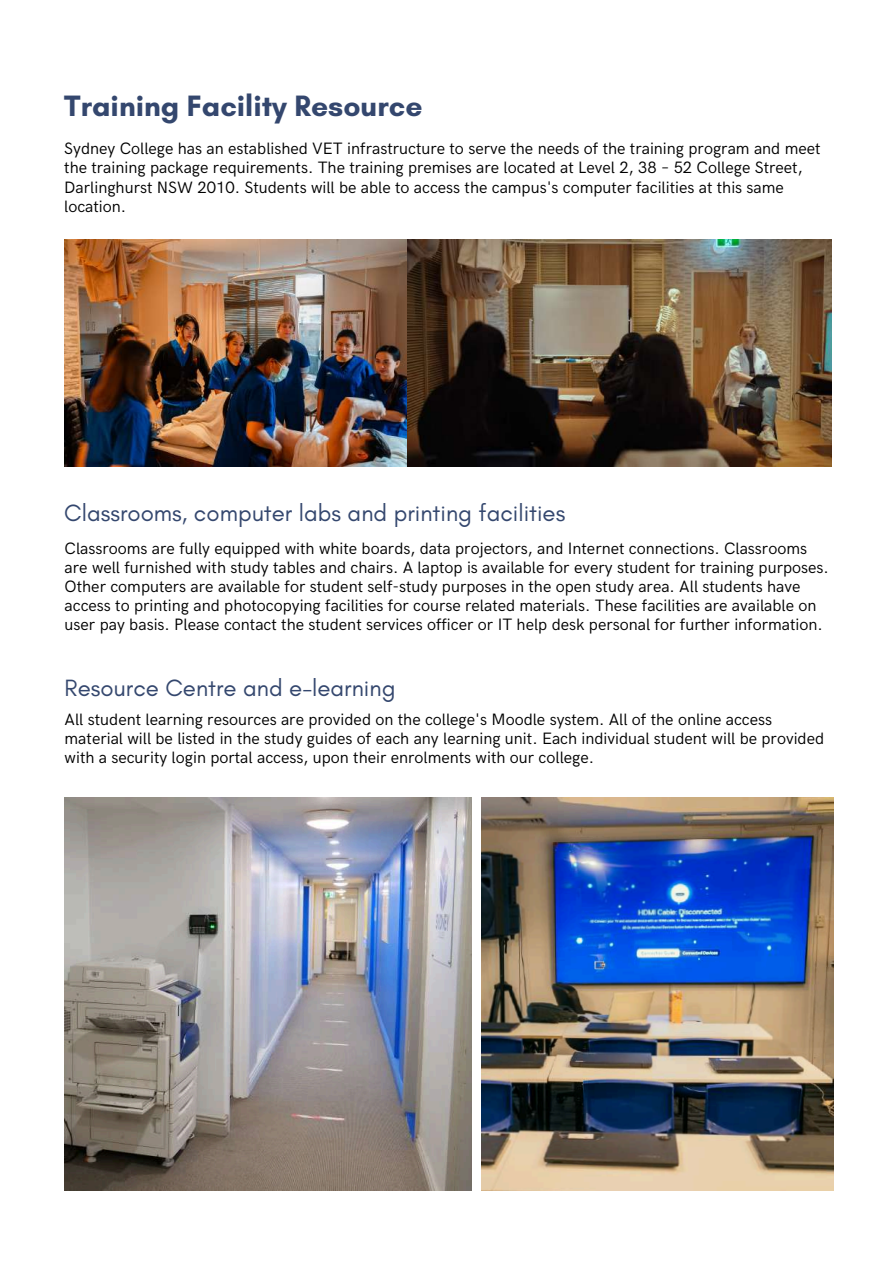
<style>
.page{position:relative;width:894px;height:1264px;background:#fff}
.page>*{position:absolute;margin:0;border:0;box-sizing:border-box;transform-origin:0 0}
.t1{font:700 30px "Glacial Indifference";color:#34476e}
.t2{font:24px "Glacial Indifference";color:#34476e}
.t3{font:16.5px/19.2px "HK Grotesk";color:#000}
</style>
<div class="page">
<img style="left:481px;top:797px;width:352px;height:393px">
<img style="left:64px;top:797px;width:407px;height:393px">
<img style="left:64px;top:239px;width:766px;height:228px">
<h1 class="t1" style="left:64px;top:88px;width:360px">Training Facility Resource</h1>
<p class="t3" style="left:64px;top:140px;width:757px">Sydney College has an established VET infrastructure to serve the needs of the training program and meet the training package requirements. The training premises are located at Level 2, 38 – 52 College Street, Darlinghurst NSW 2010. Students will be able to access the campus's computer facilities at this same location.</p>
<h2 class="t2" style="left:64px;top:498px;width:502px">Classrooms, computer labs and printing facilities</h2>
<p class="t3" style="left:65px;top:539px;width:765px">Classrooms are fully equipped with white boards, data projectors, and Internet connections. Classrooms are well furnished with study tables and chairs. A laptop is available for every student for training purposes.<br>Other computers are available for student self-study purposes in the open study area. All students have access to printing and photocopying facilities for course related materials. These facilities are available on user pay basis. Please contact the student services officer or IT help desk personal for further information.</p>
<h2 class="t2" style="left:65px;top:673px;width:332px">Resource Centre and e-learning</h2>
<p class="t3" style="left:65px;top:710px;width:760px">All student learning resources are provided on the college's Moodle system. All of the online access material will be listed in the study guides of each any learning unit. Each individual student will be provided with a security login portal access, upon their enrolments with our college.</p>
</div>
